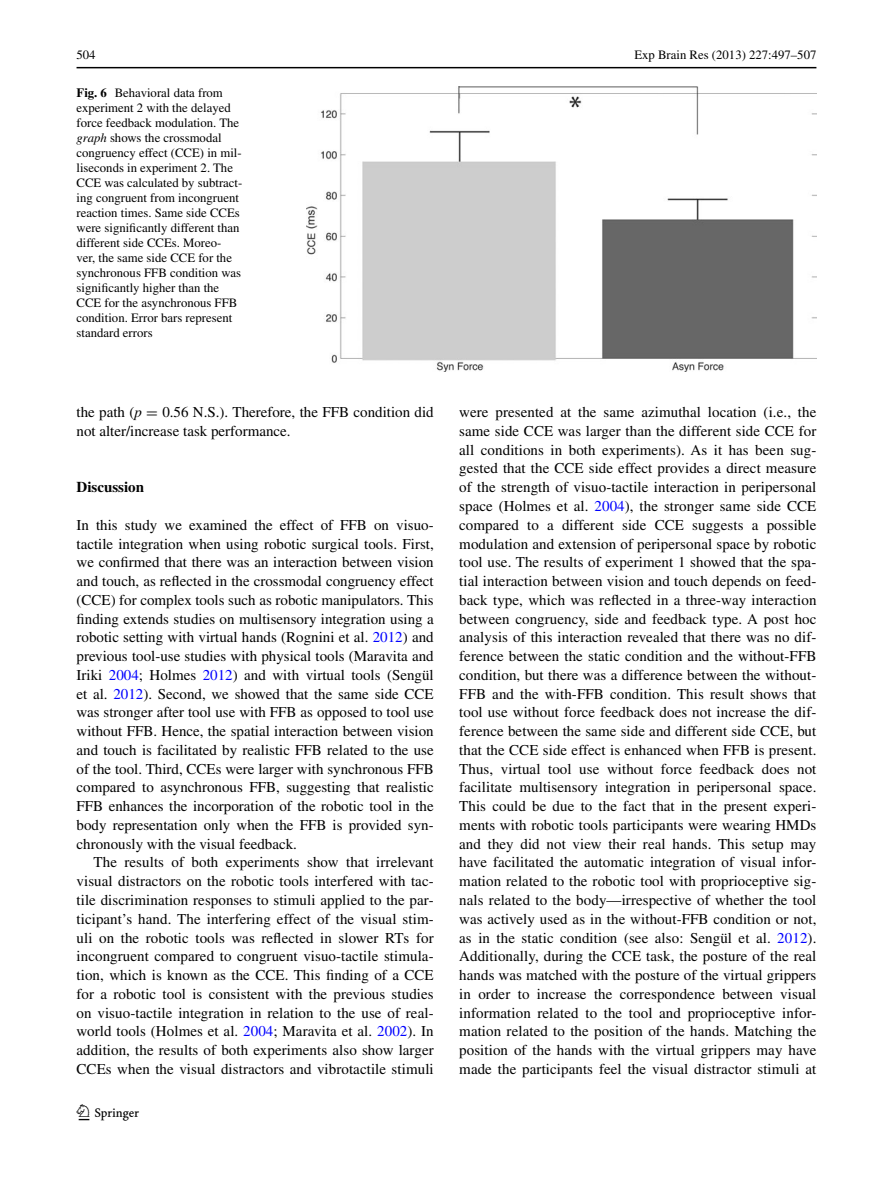
<style>
.page{position:relative;width:893px;height:1187px;background:#fff}
.page>*{position:absolute;margin:0;border:0;box-sizing:border-box;transform-origin:0 0}
.t1{font:22.5px "Springnew";color:#000}
.Para-Indent{font:15px/18.8px "Times";letter-spacing:.005em;color:#000;text-align:justify}
.Para{font:15px/18.8px "Times";color:#000;text-align:justify}
.Section1{font:700 15px "Times";color:#000}
.fig_p_ragged{font:12.75px/15px "Times";color:#000}
.s1{font-weight:700}
.s2{font-style:italic}
.s3{font-family:"MTSY"}
.s4{color:#00f}
</style>
<div class="page">
<hr style="left:77px;top:67px;width:739px;height:1px;background:#000">
<img style="left:306px;top:87px;width:510px;height:284px">
<p class="fig_p_ragged" style="left:77px;top:48px;width:21px">504</p>
<p class="fig_p_ragged" style="left:634px;top:48px;width:184px">Exp Brain Res (2013) 227:497–507</p>
<p class="fig_p_ragged" style="left:77px;top:85px;width:167px"><span class="s1">Fig. 6</span> Behavioral data from experiment 2 with the delayed force feedback modulation. The <span class="s2">graph</span> shows the crossmodal congruency effect (CCE) in mil&shy;liseconds in experiment 2. The<br>CCE was calculated by subtract&shy;ing congruent from incongruent reaction times. Same side CCEs were significantly different than different side CCEs. Moreo&shy;ver, the same side CCE for the synchronous FFB condition was significantly higher than the<br>CCE for the asynchronous FFB condition. Error bars represent standard errors</p>
<p class="Para-Indent" style="left:77px;top:403px;width:359px">the path (<span class="s2">p</span> <span class="s3">=</span> 0.56 N.S.). Therefore, the FFB condition did not alter/increase task performance.</p>
<p class="Section1" style="left:77px;top:478px;width:69px">Discussion</p>
<p class="Para" style="left:77px;top:515px;width:359px">In this study we examined the effect of FFB on visuo&shy;tactile integration when using robotic surgical tools. First, we confirmed that there was an interaction between vision and touch, as reflected in the crossmodal congruency effect (CCE) for complex tools such as robotic manipulators. This finding extends studies on multisensory integration using a robotic setting with virtual hands (Rognini et al. <span class="s4">2012</span>) and previous tool-use studies with physical tools (Maravita and Iriki <span class="s4">2004</span>; Holmes <span class="s4">2012</span>) and with virtual tools (Sengül et al. <span class="s4">2012</span>). Second, we showed that the same side CCE was stronger after tool use with FFB as opposed to tool use without FFB. Hence, the spatial interaction between vision and touch is facilitated by realistic FFB related to the use of the tool. Third, CCEs were larger with synchronous FFB compared to asynchronous FFB, suggesting that realistic FFB enhances the incorporation of the robotic tool in the body representation only when the FFB is provided syn&shy;chronously with the visual feedback.</p>
<p class="Para-Indent" style="left:77px;top:853px;width:359px;text-indent:17px">The results of both experiments show that irrelevant visual distractors on the robotic tools interfered with tac&shy;tile discrimination responses to stimuli applied to the par&shy;ticipant’s hand. The interfering effect of the visual stim&shy;uli on the robotic tools was reflected in slower RTs for incongruent compared to congruent visuo-tactile stimula&shy;tion, which is known as the CCE. This finding of a CCE for a robotic tool is consistent with the previous studies on visuo-tactile integration in relation to the use of real&shy;world tools (Holmes et al. <span class="s4">2004</span>; Maravita et al. <span class="s4">2002</span>). In addition, the results of both experiments also show larger CCEs when the visual distractors and vibrotactile stimuli</p>
<h1 class="t1" style="left:79px;top:1104px;width:62px">1 3</h1>
<p class="Para-Indent" style="left:459px;top:402px;width:359px">were presented at the same azimuthal location (i.e., the same side CCE was larger than the different side CCE for all conditions in both experiments). As it has been sug&shy;gested that the CCE side effect provides a direct measure of the strength of visuo-tactile interaction in peripersonal space (Holmes et al. <span class="s4">2004</span>), the stronger same side CCE compared to a different side CCE suggests a possible modulation and extension of peripersonal space by robotic tool use. The results of experiment 1 showed that the spa&shy;tial interaction between vision and touch depends on feed&shy;back type, which was reflected in a three-way interaction between congruency, side and feedback type. A post hoc analysis of this interaction revealed that there was no dif&shy;ference between the static condition and the without-FFB condition, but there was a difference between the without-FFB and the with-FFB condition. This result shows that tool use without force feedback does not increase the dif&shy;ference between the same side and different side CCE, but that the CCE side effect is enhanced when FFB is present.<br>Thus, virtual tool use without force feedback does not facilitate multisensory integration in peripersonal space.<br>This could be due to the fact that in the present experi&shy;ments with robotic tools participants were wearing HMDs and they did not view their real hands. This setup may have facilitated the automatic integration of visual infor&shy;mation related to the robotic tool with proprioceptive sig&shy;nals related to the body—irrespective of whether the tool was actively used as in the without-FFB condition or not, as in the static condition (see also: Sengül et al. <span class="s4">2012</span>).<br>Additionally, during the CCE task, the posture of the real hands was matched with the posture of the virtual grippers in order to increase the correspondence between visual information related to the tool and proprioceptive infor&shy;mation related to the position of the hands. Matching the position of the hands with the virtual grippers may have made the participants feel the visual distractor stimuli at</p>
</div>
